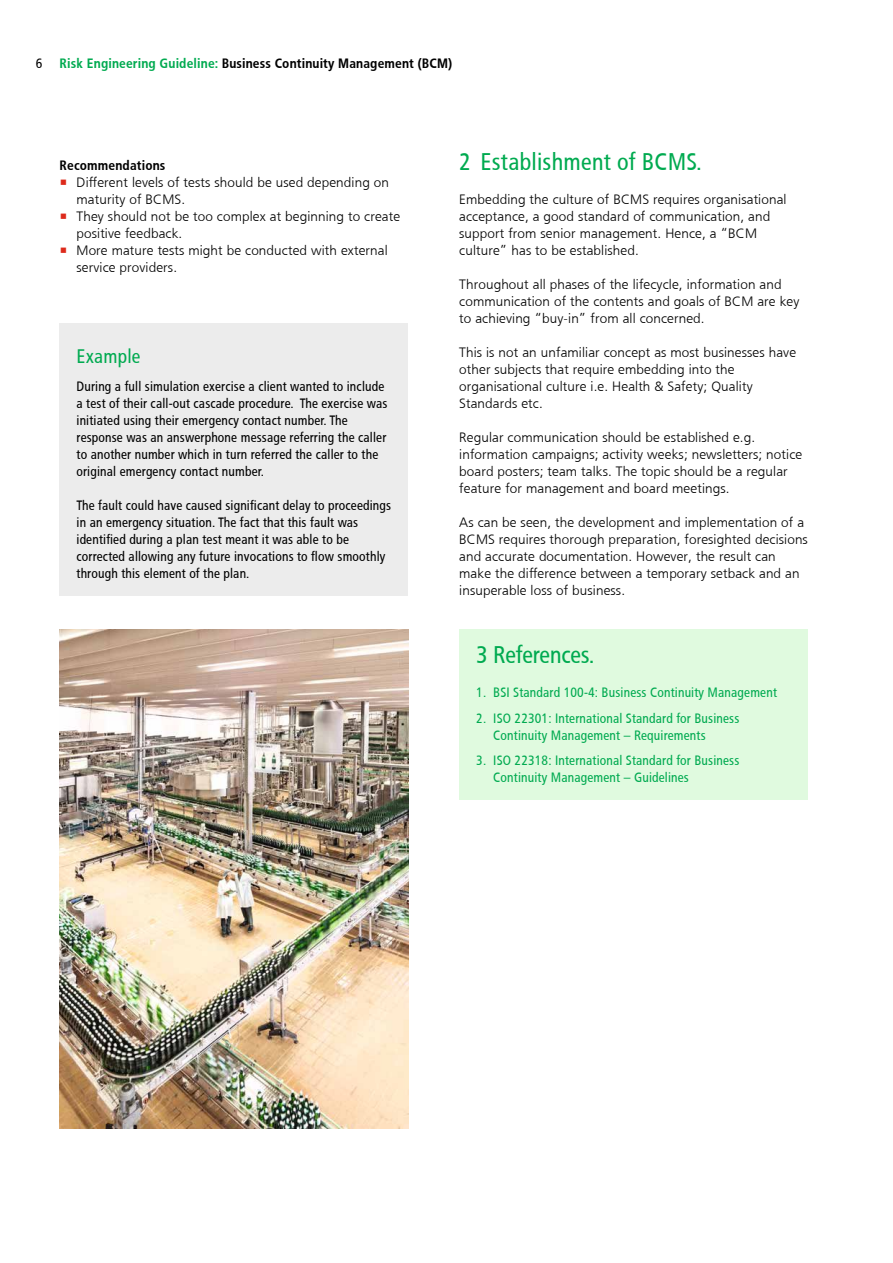
<style>
.page{position:relative;width:893px;height:1263px;background:#fff}
.page>*{position:absolute;margin:0;border:0;box-sizing:border-box;transform-origin:0 0}
.t1{font:24px "HDI Gerling Sans Cond Regular";letter-spacing:.01em;color:#00aa50}
.t2{font:24px "HDI Gerling Sans Cond Regular";letter-spacing:-.01em;color:#00aa50}
.t3{font:19.5px "HDI Gerling Sans Cond Regular";letter-spacing:.01em;color:#00aa50}
.t4{font:13.5px/17px "HDI Gerling Sans Light";letter-spacing:.01em;color:#000}
.t5{font:13.5px/17px "HDI Gerling Sans Cond Regular";letter-spacing:.01em;color:#000}
.t6{font:13.5px/17px "HDI Gerling Sans Cond Regular";letter-spacing:.01em;color:#00aa50}
.t7{font:13.5px "HDI Gerling Sans Cond Bold";letter-spacing:.01em;color:#000}
.s1{color:#00aa50}
.s2{color:#dd2a1b}
</style>
<div class="page">
<img style="left:60px;top:629px;width:348px;height:499px">
<div style="left:60px;top:323px;width:348px;height:272px;background:#ececec"></div>
<div style="left:459px;top:629px;width:349px;height:170px;background:#e0fadf"></div>
<p class="t5" style="left:36px;top:55px;width:8px">6</p>
<p class="t7" style="left:60px;top:56px;width:394px"><span class="s1">Risk Engineering Guideline:</span> Business Continuity Management (BCM)</p>
<p class="t7" style="left:60px;top:158px;width:107px">Recommendations</p>
<p class="t4" style="left:77px;top:174px;width:314px;text-indent:-17px"><span class="s2">•</span> Different levels of tests should be used depending on maturity of BCMS.</p>
<p class="t4" style="left:77px;top:208px;width:325px;text-indent:-17px"><span class="s2">•</span> They should not be too complex at beginning to create positive feedback.</p>
<p class="t4" style="left:77px;top:242px;width:313px;text-indent:-17px"><span class="s2">•</span> More mature tests might be conducted with external service providers.</p>
<h2 class="t3" style="left:77px;top:345px;width:65px">Example</h2>
<p class="t5" style="left:77px;top:378px;width:312px">During a full simulation exercise a client wanted to include a test of their call-out cascade procedure. The exercise was initiated using their emergency contact number. The response was an answerphone message referring the caller to another number which in turn referred the caller to the original emergency contact number.</p>
<p class="t5" style="left:77px;top:497px;width:316px">The fault could have caused significant delay to proceedings in an emergency situation. The fact that this fault was identified during a plan test meant it was able to be corrected allowing any future invocations to flow smoothly through this element of the plan.</p>
<h1 class="t1" style="left:459px;top:148px;width:244px">2 Establishment of BCMS.</h1>
<p class="t4" style="left:459px;top:191px;width:329px">Embedding the culture of BCMS requires organisational acceptance, a good standard of communication, and support from senior management. Hence, a “BCM culture” has to be established.</p>
<p class="t4" style="left:459px;top:276px;width:342px">Throughout all phases of the lifecycle, information and communication of the contents and goals of BCM are key to achieving “buy-in” from all concerned.</p>
<p class="t4" style="left:459px;top:344px;width:338px">This is not an unfamiliar concept as most businesses have other subjects that require embedding into the organisational culture i.e. Health &amp; Safety; Quality Standards etc.</p>
<p class="t4" style="left:459px;top:429px;width:344px">Regular communication should be established e.g. information campaigns; activity weeks; newsletters; notice board posters; team talks. The topic should be a regular feature for management and board meetings.</p>
<p class="t4" style="left:459px;top:514px;width:350px">As can be seen, the development and implementation of a BCMS requires thorough preparation, foresighted decisions and accurate documentation. However, the result can make the difference between a temporary setback and an insuperable loss of business.</p>
<h1 class="t2" style="left:476px;top:641px;width:120px">3 References.</h1>
<p class="t6" style="left:476px;top:684px;width:302px">1. BSI Standard 100-4: Business Continuity Management</p>
<p class="t6" style="left:493px;top:710px;width:248px;text-indent:-17px">2. ISO 22301: International Standard for Business<br>Continuity Management – Requirements</p>
<p class="t6" style="left:493px;top:752px;width:248px;text-indent:-17px">3. ISO 22318: International Standard for Business<br>Continuity Management – Guidelines</p>
</div>
